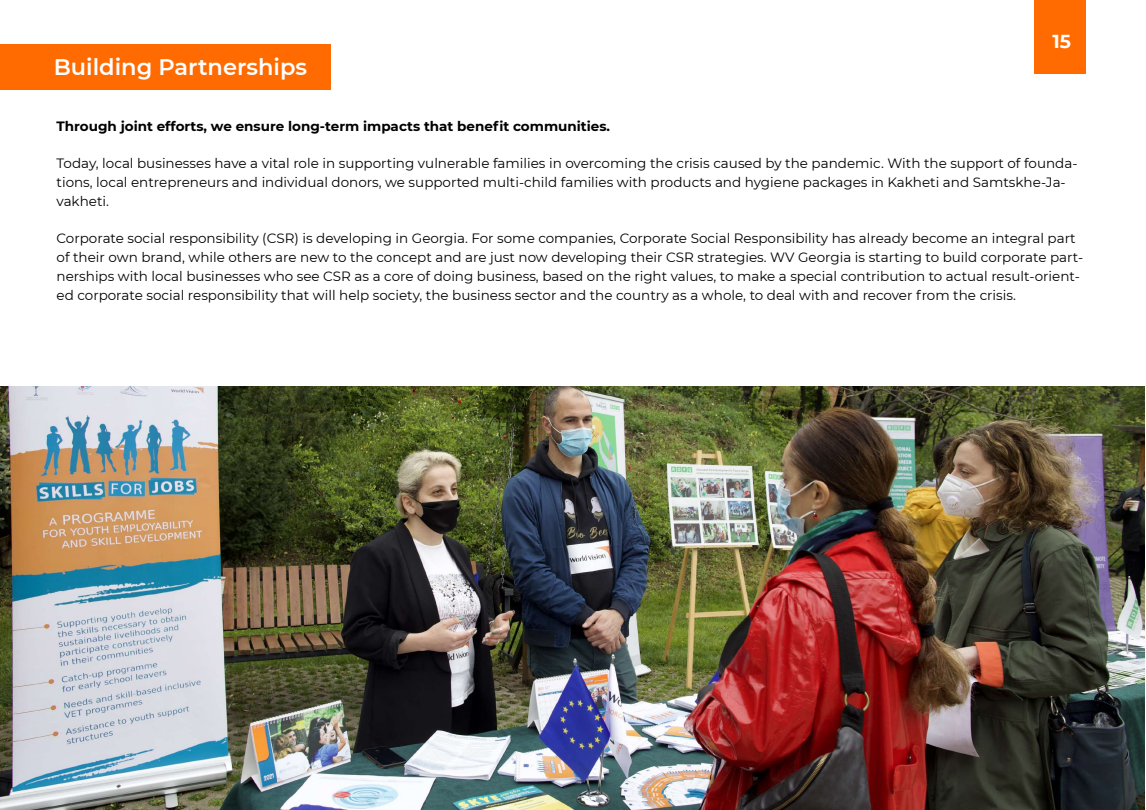
<style>
.page{position:relative;width:1146px;height:810px;background:#fff}
.page>*{position:absolute;margin:0;border:0;box-sizing:border-box;transform-origin:0 0}
.t1{font:600 22.5px "Montserrat";color:#fff}
.t2{font:700 18.75px "Montserrat";color:#fff}
.t3{font:13.5px/18.8px "Montserrat";color:#000}
.t4{font:700 13.5px "Montserrat";color:#000}
</style>
<div class="page">
<div style="left:0;top:44px;width:331px;height:46px;background:#ff6b00"></div>
<div style="left:1034px;top:0;width:51px;height:74px;background:#ff6b00"></div>
<img style="left:0;top:386px;width:1144px;height:423px">
<h1 class="t1" style="left:54px;top:51px;width:255px">Building Partnerships</h1>
<h2 class="t2" style="left:1052px;top:28px;width:20px">15</h2>
<p class="t4" style="left:57px;top:116px;width:555px">Through joint efforts, we ensure long-term impacts that benefit communities.</p>
<p class="t3" style="left:57px;top:154px;width:1022px">Today, local businesses have a vital role in supporting vulnerable families in overcoming the crisis caused by the pandemic. With the support of founda&shy;tions, local entrepreneurs and individual donors, we supported multi-child families with products and hygiene packages in Kakheti and Samtskhe-Ja&shy;vakheti.</p>
<p class="t3" style="left:57px;top:229px;width:1028px">Corporate social responsibility (CSR) is developing in Georgia. For some companies, Corporate Social Responsibility has already become an integral part of their own brand, while others are new to the concept and are just now developing their CSR strategies. WV Georgia is starting to build corporate part&shy;nerships with local businesses who see CSR as a core of doing business, based on the right values, to make a special contribution to actual result-orient&shy;ed corporate social responsibility that will help society, the business sector and the country as a whole, to deal with and recover from the crisis.</p>
</div>
